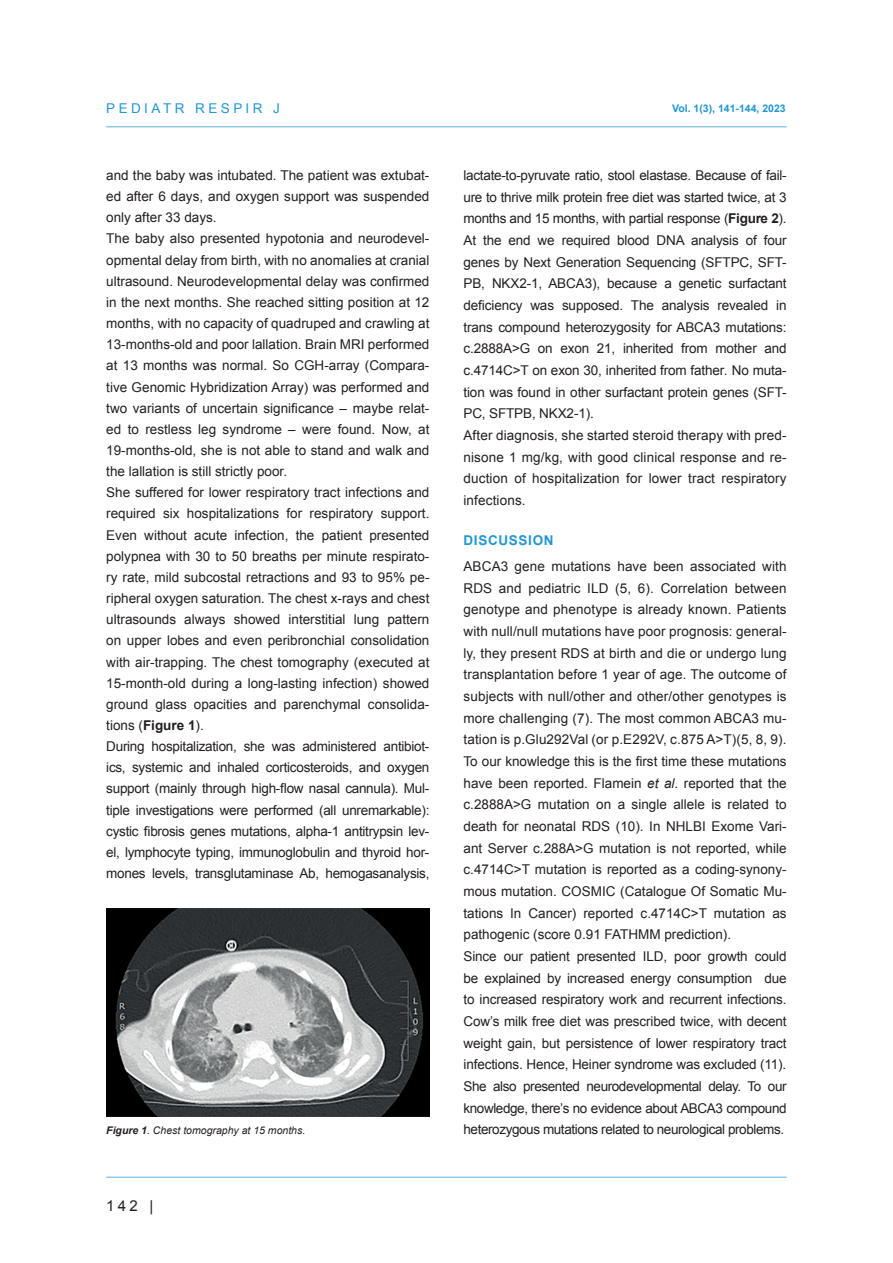
<style>
.page{position:relative;width:893px;height:1263px;background:#fff}
.page>*{position:absolute;margin:0;border:0;box-sizing:border-box;transform-origin:0 0}
.t1{font:15px "Arial";color:#231f20}
.t2{font:13.5px/21.6px "Arial";color:#231f20}
.t3{font:13.5px "Arial";letter-spacing:-.03em;color:#231f20}
.t4{font:13.5px "Arial";letter-spacing:.26em;color:#2097d2}
.t5{font:700 13.5px "Arial";letter-spacing:.05em;color:#2097d2}
.t6{font:italic 10.5px "Arial";color:#231f20}
.t7{font:700 10.5px "Arial";color:#2097d2}
.s1{font-weight:700}
.s2{font-style:italic}
</style>
<div class="page">
<hr style="left:106px;top:1177px;width:681px;height:1px;background:#60afdc">
<hr style="left:106px;top:126px;width:681px;height:1px;background:#60afdc">
<img style="left:106px;top:909px;width:324px;height:207px">
<p class="t4" style="left:106px;top:99px;width:175px">PEDIATR RESPIR J</p>
<p class="t7" style="left:672px;top:101px;width:115px">Vol. 1(3), 141-144, 2023</p>
<p class="t2" style="left:106px;top:165px;width:325px;line-height:21.1px">and the baby was intubated. The patient was extubat&shy;ed after 6 days, and oxygen support was suspended only after 33 days.<br>The baby also presented hypotonia and neurodevel&shy;opmental delay from birth, with no anomalies at cranial ultrasound. Neurodevelopmental delay was confirmed in the next months. She reached sitting position at 12 months, with no capacity of quadruped and crawling at 13-months-old and poor lallation. Brain MRI performed at 13 months was normal. So CGH-array (Compara&shy;tive Genomic Hybridization Array) was performed and two variants of uncertain significance – maybe relat&shy;ed to restless leg syndrome – were found. Now, at 19-months-old, she is not able to stand and walk and the lallation is still strictly poor.<br>She suffered for lower respiratory tract infections and required six hospitalizations for respiratory support.<br>Even without acute infection, the patient presented polypnea with 30 to 50 breaths per minute respirato&shy;ry rate, mild subcostal retractions and 93 to 95% pe&shy;ripheral oxygen saturation. The chest x-rays and chest ultrasounds always showed interstitial lung pattern on upper lobes and even peribronchial consolidation with air-trapping. The chest tomography (executed at 15-month-old during a long-lasting infection) showed ground glass opacities and parenchymal consolida&shy;tions (<span class="s1">Figure 1</span>).<br>During hospitalization, she was administered antibiot&shy;ics, systemic and inhaled corticosteroids, and oxygen support (mainly through high-flow nasal cannula). Mul&shy;tiple investigations were performed (all unremarkable): cystic fibrosis genes mutations, alpha-1 antitrypsin lev&shy;el, lymphocyte typing, immunoglobulin and thyroid hor&shy;mones levels, transglutaminase Ab, hemogasanalysis,</p>
<p class="t2" style="left:463px;top:165px;width:325px">lactate-to-pyruvate ratio, stool elastase. Because of fail&shy;ure to thrive milk protein free diet was started twice, at 3 months and 15 months, with partial response (<span class="s1">Figure 2</span>).<br>At the end we required blood DNA analysis of four genes by Next Generation Sequencing (SFTPC, SFT-PB, NKX2-1, ABCA3), because a genetic surfactant deficiency was supposed. The analysis revealed in trans compound heterozygosity for ABCA3 mutations: c.2888A&gt;G on exon 21, inherited from mother and c.4714C&gt;T on exon 30, inherited from father<span class="s2">.</span> No muta&shy;tion was found in other surfactant protein genes (SFT-PC, SFTPB, NKX2-1).<br>After diagnosis, she started steroid therapy with pred&shy;nisone 1 mg/kg, with good clinical response and re&shy;duction of hospitalization for lower tract respiratory infections.</p>
<p class="t5" style="left:463px;top:531px;width:92px">DISCUSSION</p>
<p class="t2" style="left:463px;top:555px;width:325px">ABCA3 gene mutations have been associated with RDS and pediatric ILD (5, 6). Correlation between genotype and phenotype is already known. Patients with null/null mutations have poor prognosis: general&shy;ly, they present RDS at birth and die or undergo lung transplantation before 1 year of age. The outcome of subjects with null/other and other/other genotypes is more challenging (7). The most common ABCA3 mu&shy;tation is p.Glu292Val (or p.E292V, c.875 A&gt;T)(5, 8, 9).<br>To our knowledge this is the first time these mutations have been reported. Flamein <span class="s2">et al</span>. reported that the c.2888A&gt;G mutation on a single allele is related to death for neonatal RDS (10). In NHLBI Exome Vari&shy;ant Server c.288A&gt;G mutation is not reported, while c.4714C&gt;T mutation is reported as a coding-synony&shy;mous mutation. COSMIC (Catalogue Of Somatic Mu&shy;tations In Cancer) reported c.4714C&gt;T mutation as pathogenic (score 0.91 FATHMM prediction).<br>Since our patient presented ILD, poor growth could be explained by increased energy consumption due to increased respiratory work and recurrent infections.<br>Cow’s milk free diet was prescribed twice, with decent weight gain, but persistence of lower respiratory tract infections. Hence, Heiner syndrome was excluded (11).<br>She also presented neurodevelopmental delay. To our knowledge, there’s no evidence about ABCA3 compound</p>
<p class="t6" style="left:106px;top:1124px;width:201px"><span class="s1">Figure 1</span>. Chest tomography at 15 months.</p>
<p class="t3" style="left:463px;top:1121px;width:322px">heterozygous mutations related to neurological problems.</p>
<p class="t1" style="left:106px;top:1196px;width:49px">142 |</p>
</div>
